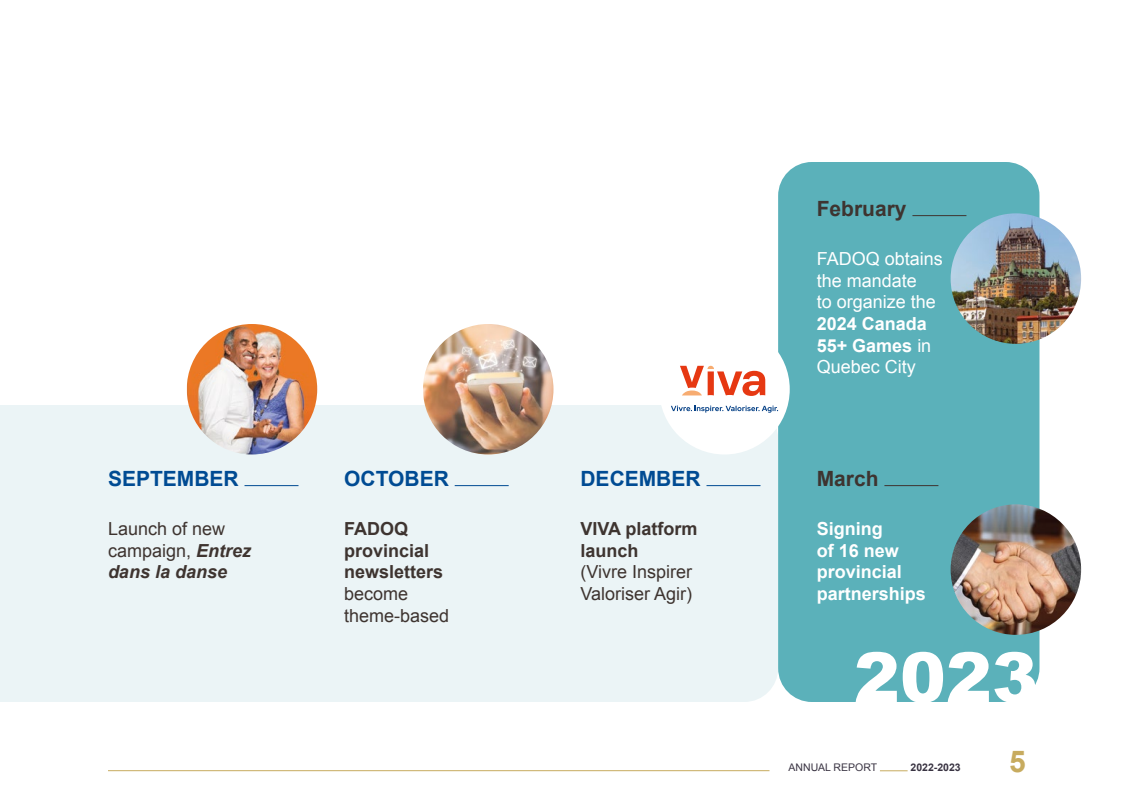
<style>
.page{position:relative;width:1134px;height:810px;background:#fff}
.page>*{position:absolute;margin:0;border:0;box-sizing:border-box;transform-origin:0 0}
.t1{font:900 69px "Arial";color:#fff}
.t2{font:700 30px "Arial";color:#c7ab5f}
.t3{font:700 21px "Arial";color:#004b93}
.t4{font:700 21px "Arial";color:#3e3430}
.t5{font:18px/21.6px "Arial";color:#3e3430}
.t6{font:700 18px/21.6px "Arial";color:#fff}
.t7{font:700 18px/21.6px "Arial";color:#3e3430}
.t8{font:18px/21.6px "Arial";color:#fff}
.t9{font:10.5px "Arial";color:#393342}
.t10{font:700 10.5px "Arial";color:#393342}
.s1{font-weight:700;font-style:italic}
.s2{font-weight:400}
</style>
<div class="page">
<div style="left:0;top:405px;width:778px;height:297px;background:#ebf4f6"></div>
<hr style="left:108px;top:770px;width:662px;height:1px;background:#c7ab5f">
<div style="left:778px;top:162px;width:262px;height:540px;background:#5bb1ba;border-radius:34px"></div>
<img style="left:187px;top:324px;width:130px;height:130px;border-radius:65px">
<hr style="left:245px;top:485px;width:54px;height:1px;background:#004b93">
<hr style="left:455px;top:485px;width:54px;height:1px;background:#004b93">
<hr style="left:707px;top:485px;width:54px;height:1px;background:#004b93">
<hr style="left:912px;top:215px;width:54px;height:1px;background:#3e3430">
<img style="left:423px;top:324px;width:131px;height:130px;border-radius:65px">
<div style="left:659px;top:324px;width:131px;height:130px;background:#fff;border-radius:50%"></div>
<svg style="left:671px;top:406px;width:107px;height:7px"></svg>
<svg style="left:680px;top:366px;width:85px;height:30px"></svg>
<img style="left:951px;top:213px;width:130px;height:131px;border-radius:65px">
<hr style="left:884px;top:485px;width:54px;height:1px;background:#3e3430">
<img style="left:951px;top:504px;width:130px;height:131px;border-radius:65px">
<svg style="left:880px;top:770px;width:28px;height:1px"></svg>
<p class="t3" style="left:108px;top:465px;width:132px">SEPTEMBER</p>
<p class="t5" style="left:108px;top:518px;width:145px">Launch of new campaign, <span class="s1">Entrez dans la danse</span></p>
<p class="t3" style="left:344px;top:465px;width:106px">OCTOBER</p>
<p class="t3" style="left:580px;top:465px;width:122px">DECEMBER</p>
<p class="t7" style="left:344px;top:519px;width:101px">FADOQ provincial newsletters</p>
<p class="t5" style="left:344px;top:583px;width:107px">become theme-based</p>
<p class="t7" style="left:580px;top:519px;width:119px">VIVA platform launch</p>
<p class="t5" style="left:580px;top:561px;width:113px">(Vivre Inspirer<br>Valoriser Agir)</p>
<p class="t4" style="left:817px;top:195px;width:91px">February</p>
<p class="t8" style="left:817px;top:248px;width:128px">FADOQ obtains the mandate<br>to organize the</p>
<p class="t6" style="left:817px;top:313px;width:116px">2024 Canada<br>55+ Games <span class="s2">in<br>Quebec City</span></p>
<p class="t4" style="left:817px;top:465px;width:63px">March</p>
<p class="t6" style="left:817px;top:519px;width:111px">Signing<br>of 16 new provincial partnerships</p>
<h1 class="t1" style="left:854px;top:627px;width:186px">2023</h1>
<p class="t9" style="left:789px;top:761px;width:90px">ANNUAL REPORT</p>
<p class="t10" style="left:911px;top:761px;width:52px">2022-2023</p>
<h2 class="t2" style="left:1009px;top:741px;width:18px">5</h2>
</div>
